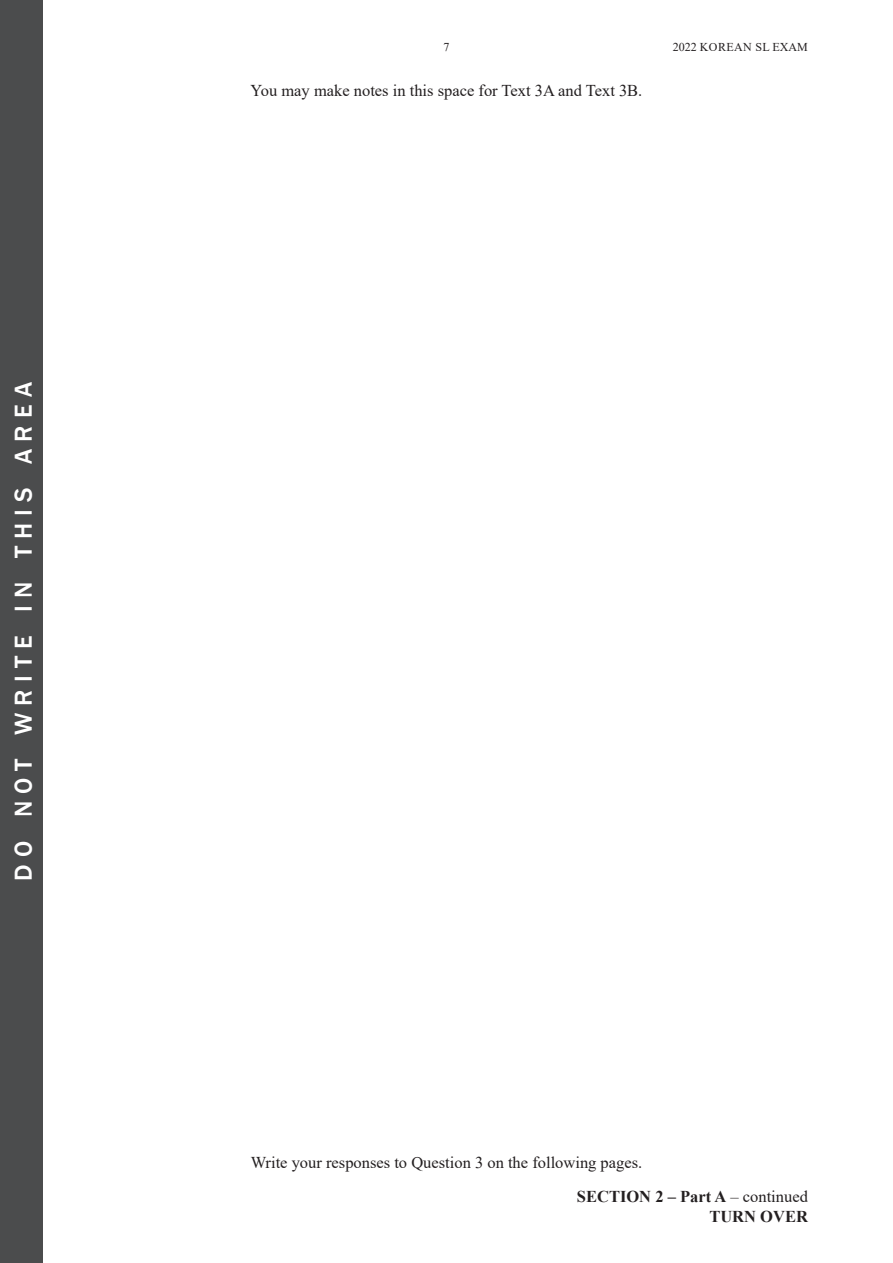
<style>
.page{position:relative;width:893px;height:1263px;background:#fff}
.page>*{position:absolute;margin:0;border:0;box-sizing:border-box;transform-origin:0 0}
.t1{font:500 25.2px "Franklin Gothic";letter-spacing:.285em;color:#fff}
.t2{font:16.5px "Times New Roman";color:#231f20}
.t3{font:700 16.5px/19.8px "Times New Roman";color:#231f20;text-align:right}
.t4{font:12px "Times New Roman";color:#231f20}
.s1{font-weight:400}
</style>
<div class="page">
<div style="left:0;top:0;width:43px;height:1263px;background:#4b4c4d"></div>
<h1 class="t1" style="left:8px;top:881px;width:500px;rotate:-90deg">do not write in this area</h1>
<p class="t4" style="left:443px;top:38px;width:7px">7</p>
<p class="t4" style="left:673px;top:38px;width:45px">2022 Korean</p>
<p class="t4" style="left:755px;top:38px;width:54px">SL EXAM</p>
<p class="t2" style="left:251px;top:78px;width:393px">You may make notes in this space for Text 3A and Text 3B.</p>
<p class="t2" style="left:251px;top:1151px;width:393px">Write your responses to Question 3 on the following pages.</p>
<p class="t3" style="left:577px;top:1186px;width:232px">SECTION 2 – Part A <span class="s1">– continued<br></span>TURN OVER</p>
</div>
